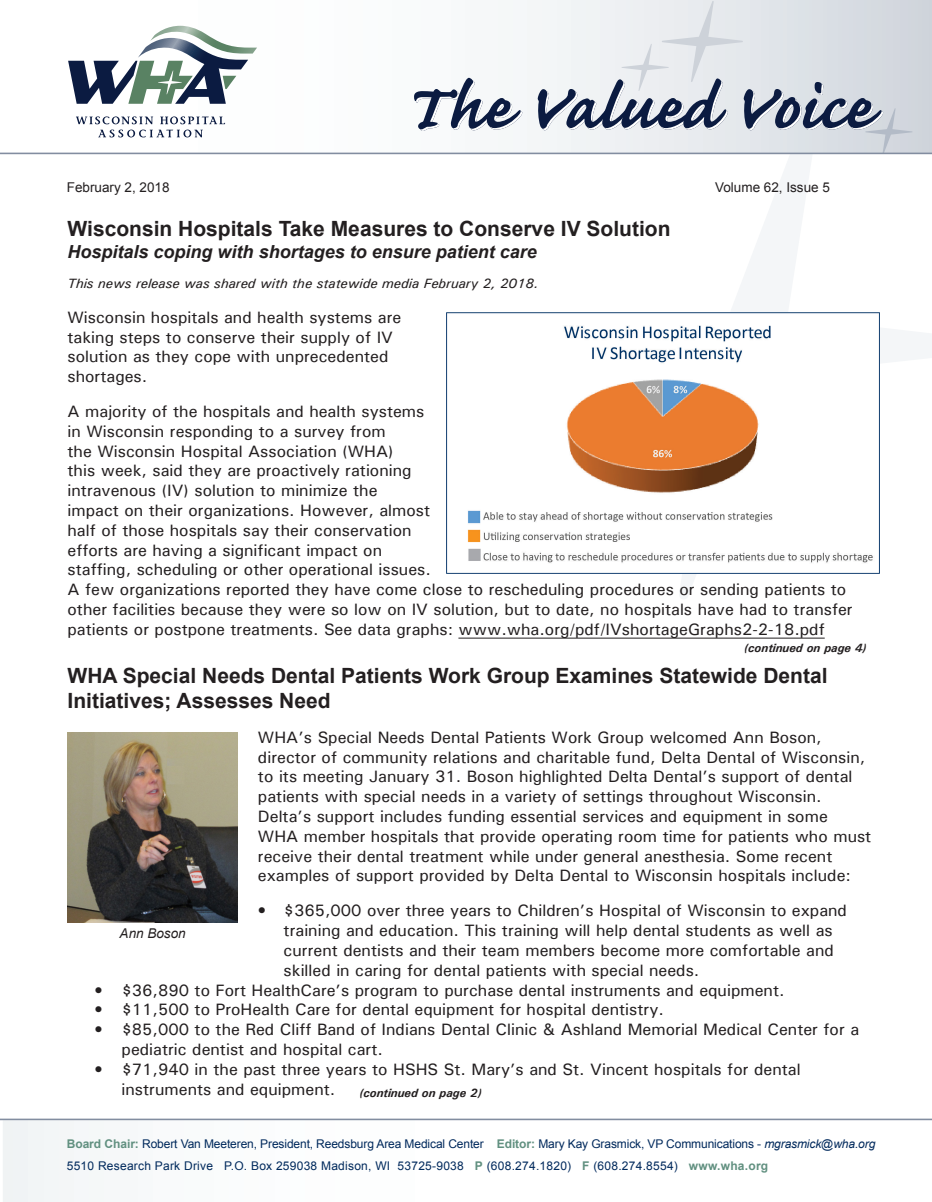
<style>
.page{position:relative;width:932px;height:1202px;background:#fff}
.page>*{position:absolute;margin:0;border:0;box-sizing:border-box;transform-origin:0 0}
.Headlines_-_Valued_V{font:700 21px/25.2px "Arial";color:#231f20}
.Subheads_-_Valued_Vo{font:italic 700 18px "Arial";color:#231f20}
.Body_Text_-_Valued_V{font:500 16.5px/19.8px "Univers";color:#231f20}
.Body_Text_-_Valued_V-2{font:italic 500 13.5px "Univers";color:#231f20}
.t1{font:13.5px "Arial";color:#231f20}
.Captions_-_Valued_Vo{font:italic 13.5px "Arial";color:#231f20}
.t2{font:12px "Arial";letter-spacing:-.01em;color:#00295c}
.t3{font:12px "Arial";letter-spacing:.02em;color:#00295c}
.Continued_On_-_Value{font:italic 700 12px "Univers";color:#231f20}
.s1{font-weight:700;color:#619080}
.s2{font-style:italic}
</style>
<div class="page">
<svg style="left:496px;top:154px;width:436px;height:445px"></svg>
<svg style="left:3px;top:1120px;width:929px;height:82px"></svg>
<svg style="left:76px;top:116px;width:77px;height:8px"></svg>
<svg style="left:160px;top:116px;width:65px;height:8px"></svg>
<svg style="left:98px;top:130px;width:105px;height:7px"></svg>
<svg style="left:68px;top:25px;width:189px;height:79px"></svg>
<svg style="left:414px;top:78px;width:108px;height:53px"></svg>
<hr style="left:0;top:153px;width:932px;height:1px;background:#828da0">
<hr style="left:0;top:1118px;width:932px;height:2px;background:#828da0">
<svg style="left:537px;top:1px;width:375px;height:152px"></svg>
<div style="left:715px;top:1197px;width:27px;height:5px;background:#fff"></div>
<hr style="left:458px;top:637px;width:366px;height:1px;background:#231f20">
<img style="left:67px;top:732px;width:171px;height:190px">
<img style="left:446px;top:312px;width:433px;height:261px">
<p class="t1" style="left:67px;top:178px;width:104px">February 2, 2018</p>
<p class="t1" style="left:715px;top:178px;width:116px">Volume 62, Issue 5</p>
<p class="Headlines_-_Valued_V" style="left:68px;top:217px;width:604px">Wisconsin Hospitals Take Measures to Conserve IV Solution</p>
<p class="Subheads_-_Valued_Vo" style="left:68px;top:240px;width:471px">Hospitals coping with shortages to ensure patient care</p>
<p class="Body_Text_-_Valued_V-2" style="left:68px;top:274px;width:472px">This news release was shared with the statewide media February 2, 2018.</p>
<p class="Body_Text_-_Valued_V" style="left:68px;top:307px;width:335px">Wisconsin hospitals and health systems are taking steps to conserve their supply of IV solution as they cope with unprecedented shortages.</p>
<p class="Body_Text_-_Valued_V" style="left:68px;top:401px;width:786px">A majority of the hospitals and health systems<br>in Wisconsin responding to a survey from<br>the Wisconsin Hospital Association (WHA)<br>this week, said they are proactively rationing<br>intravenous (IV) solution to minimize the<br>impact on their organizations. However, almost<br>half of those hospitals say their conservation<br>efforts are having a significant impact on<br>staffing, scheduling or other operational issues.<br>A few organizations reported they have come close to rescheduling procedures or sending patients to other facilities because they were so low on IV solution, but to date, no hospitals have had to transfer patients or postpone treatments. See data graphs: www.wha.org/pdf/IVshortageGraphs2-2-18.pdf</p>
<p class="Headlines_-_Valued_V" style="left:68px;top:663px;width:761px">WHA Special Needs Dental Patients Work Group Examines Statewide Dental<br>Initiatives; Assesses Need</p>
<p class="Body_Text_-_Valued_V" style="left:258px;top:727px;width:615px">WHA’s Special Needs Dental Patients Work Group welcomed Ann Boson, director of community relations and charitable fund, Delta Dental of Wisconsin, to its meeting January 31. Boson highlighted Delta Dental’s support of dental patients with special needs in a variety of settings throughout Wisconsin.<br>Delta’s support includes funding essential services and equipment in some WHA member hospitals that provide operating room time for patients who must receive their dental treatment while under general anesthesia. Some recent examples of support provided by Delta Dental to Wisconsin hospitals include:</p>
<p class="Body_Text_-_Valued_V" style="left:283px;top:900px;width:565px;text-indent:-26px">• $365,000 over three years to Children’s Hospital of Wisconsin to expand training and education. This training will help dental students as well as current dentists and their team members become more comfortable and skilled in caring for dental patients with special needs.</p>
<p class="Body_Text_-_Valued_V" style="left:94px;top:979px;width:691px">• $36,890 to Fort HealthCare’s program to purchase dental instruments and equipment.</p>
<p class="Body_Text_-_Valued_V" style="left:94px;top:999px;width:571px">• $11,500 to ProHealth Care for dental equipment for hospital dentistry.</p>
<p class="Body_Text_-_Valued_V" style="left:122px;top:1019px;width:739px;text-indent:-27px">• $85,000 to the Red Cliff Band of Indians Dental Clinic &amp; Ashland Memorial Medical Center for a pediatric dentist and hospital cart.</p>
<p class="Body_Text_-_Valued_V" style="left:122px;top:1058px;width:680px;text-indent:-27px">• $71,940 in the past three years to HSHS St. Mary’s and St. Vincent hospitals for dental instruments and equipment.</p>
<p class="Continued_On_-_Value" style="left:744px;top:640px;width:124px">(continued on page 4)</p>
<p class="Captions_-_Valued_Vo" style="left:120px;top:924px;width:68px">Ann Boson</p>
<p class="Continued_On_-_Value" style="left:359px;top:1085px;width:124px">(continued on page 2)</p>
<p class="t2" style="left:67px;top:1136px;width:810px"><span class="s1">Board Chair:</span> Robert Van Meeteren, President, Reedsburg Area Medical Center <span class="s1">Editor:</span> Mary Kay Grasmick, VP Communications - <span class="s2">mgrasmick@wha.org</span></p>
<p class="t3" style="left:67px;top:1157px;width:703px">5510 Research Park Drive P.O. Box 259038 Madison, WI 53725-9038 <span class="s1">P</span> (608.274.1820) <span class="s1">F</span> (608.274.8554) <span class="s1">www.wha.org</span></p>
</div>
